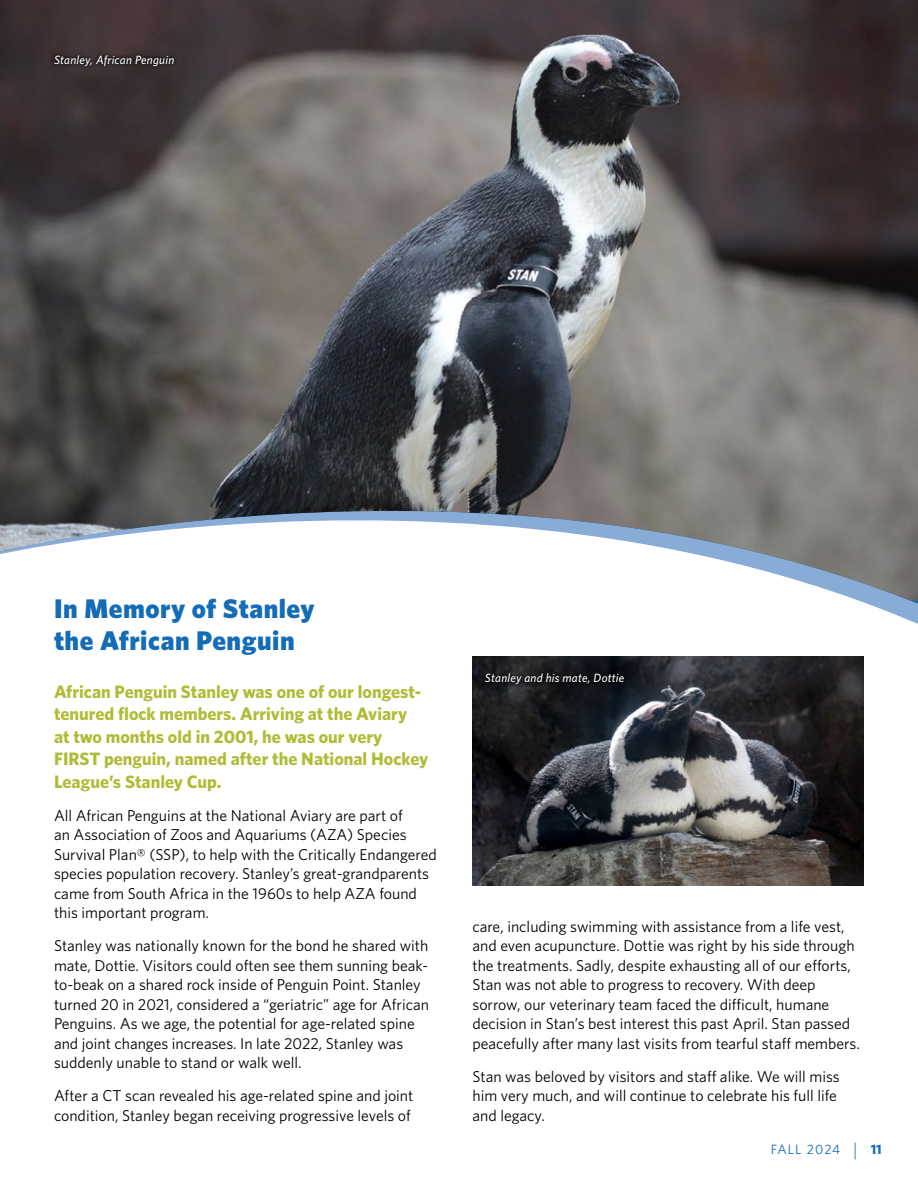
<style>
.page{position:relative;width:918px;height:1188px;background:#fff}
.page>*{position:absolute;margin:0;border:0;box-sizing:border-box;transform-origin:0 0}
.t1{font:900 27px/32.4px "Whitney";letter-spacing:.02em;color:#136cb5}
.t2{font:700 18px/22.5px "Whitney";color:#b0bc36}
.t3{font:15.75px/19.5px "Whitney";color:#000}
.t4{font:13.5px "Whitney";letter-spacing:.075em;color:#136cb5}
.t5{font:italic 500 12px "Whitney";letter-spacing:.02em;color:#fff}
.s1{font-size:18.6px}
.s2{font-weight:700}
</style>
<div class="page">
<img style="left:0;top:0;width:918px;height:601px">
<img style="left:472px;top:657px;width:392px;height:228px">
<div style="left:50px;top:50px;width:129px;height:21px;background:#3d3234"></div>
<div style="left:52px;top:53px;width:124px;height:15px;background:#000;opacity:.62"></div>
<svg style="left:481px;top:669px;width:147px;height:21px"></svg>
<div style="left:483px;top:671px;width:144px;height:16px;background:#000;opacity:.62"></div>
<p class="t5" style="left:54px;top:51px;width:122px">Stanley, African Penguin</p>
<h1 class="t1" style="left:54px;top:591px;width:262px">In Memory of Stanley the African Penguin</h1>
<p class="t2" style="left:54px;top:680px;width:376px">African Penguin Stanley was one of our longest&shy;tenured flock members. Arriving at the Aviary<br>at two months old in 2001, he was our very FIRST penguin, named after the National Hockey League’s Stanley Cup.</p>
<p class="t3" style="left:54px;top:805px;width:384px">All African Penguins at the National Aviary are part of<br>an Association of Zoos and Aquariums (AZA) Species Survival Plan® (SSP), to help with the Critically Endangered species population recovery. Stanley’s great-grandparents came from South Africa in the 1960s to help AZA found this important program.</p>
<p class="t3" style="left:54px;top:936px;width:376px">Stanley was nationally known for the bond he shared with mate, Dottie. Visitors could often see them sunning beak&shy;to-beak on a shared rock inside of Penguin Point. Stanley turned 20 in 2021, considered a “geriatric” age for African Penguins. As we age, the potential for age-related spine and joint changes increases. In late 2022, Stanley was suddenly unable to stand or walk well.</p>
<p class="t3" style="left:54px;top:1085px;width:361px">After a CT scan revealed his age-related spine and joint condition, Stanley began receiving progressive levels of</p>
<p class="t5" style="left:485px;top:670px;width:141px">Stanley and his mate, Dottie</p>
<p class="t3" style="left:472px;top:916px;width:389px">care, including swimming with assistance from a life vest, and even acupuncture. Dottie was right by his side through the treatments. Sadly, despite exhausting all of our efforts, Stan was not able to progress to recovery. With deep sorrow, our veterinary team faced the difficult, humane decision in Stan’s best interest this past April. Stan passed peacefully after many last visits from tearful staff members.</p>
<p class="t3" style="left:472px;top:1066px;width:369px">Stan was beloved by visitors and staff alike. We will miss him very much, and will continue to celebrate his full life and legacy.</p>
<p class="t4" style="left:771px;top:1140px;width:112px">FALL 2024 <span class="s1">|</span> <span class="s2">11</span></p>
</div>
